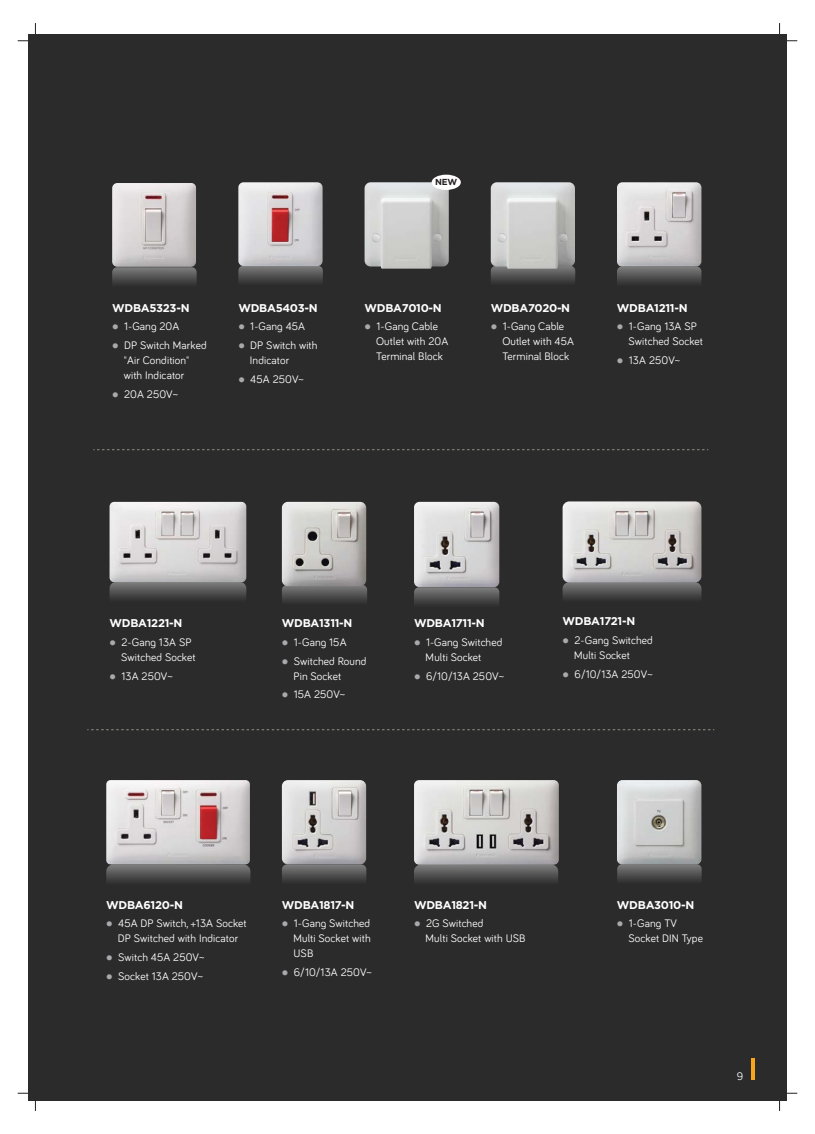
<style>
.page{position:relative;width:815px;height:1134px;background:#fff}
.page>*{position:absolute;margin:0;border:0;box-sizing:border-box;transform-origin:0 0}
.t1{font:11.25px/15px "Bariol";letter-spacing:.01em;color:#fff}
.t2{font:700 11.25px "Gotham";letter-spacing:-.025em;color:#fff}
.t3{font:700 8.75px "Gotham";color:#231f20}
.s1{color:#a7a9ac}
</style>
<div class="page">
<svg style="left:18px;top:23px;width:18px;height:18px"></svg>
<svg style="left:18px;top:1093px;width:18px;height:18px"></svg>
<svg style="left:779px;top:23px;width:18px;height:18px"></svg>
<svg style="left:779px;top:1093px;width:18px;height:18px"></svg>
<div style="left:28px;top:34px;width:759px;height:1066px;background:#2b2b2b"></div>
<svg style="left:87px;top:729px;width:627px;height:1px"></svg>
<svg style="left:93px;top:449px;width:615px;height:1px"></svg>
<hr style="left:751px;top:1059px;width:4px;height:21px;background:#faa41a">
<svg style="left:112px;top:267px;width:85px;height:27px"></svg>
<img style="left:112px;top:183px;width:84px;height:84px">
<svg style="left:238px;top:266px;width:85px;height:27px"></svg>
<img style="left:238px;top:182px;width:85px;height:84px">
<img style="left:106px;top:780px;width:144px;height:84px">
<svg style="left:106px;top:865px;width:144px;height:27px"></svg>
<div style="left:617px;top:267px;width:84px;height:26px;background:linear-gradient(to bottom,#737373,#202020);border-radius:5px"></div>
<img style="left:617px;top:182px;width:84px;height:85px">
<img style="left:110px;top:502px;width:136px;height:80px">
<svg style="left:110px;top:582px;width:136px;height:27px"></svg>
<svg style="left:563px;top:582px;width:138px;height:27px"></svg>
<img style="left:563px;top:501px;width:138px;height:81px">
<svg style="left:282px;top:864px;width:84px;height:27px"></svg>
<img style="left:282px;top:780px;width:84px;height:84px">
<svg style="left:414px;top:587px;width:85px;height:27px"></svg>
<img style="left:414px;top:502px;width:85px;height:85px">
<svg style="left:491px;top:266px;width:84px;height:27px"></svg>
<img style="left:491px;top:182px;width:84px;height:87px">
<img style="left:365px;top:182px;width:84px;height:87px">
<svg style="left:282px;top:585px;width:85px;height:27px"></svg>
<img style="left:282px;top:502px;width:84px;height:84px">
<svg style="left:617px;top:864px;width:85px;height:27px"></svg>
<img style="left:617px;top:780px;width:84px;height:84px">
<div style="left:432px;top:175px;width:29px;height:15px;background:#fff;border-radius:50%"></div>
<img style="left:414px;top:780px;width:145px;height:85px">
<svg style="left:414px;top:865px;width:144px;height:27px"></svg>
<p class="t2" style="left:112px;top:300px;width:79px">WDBA5323-N</p>
<p class="t1" style="left:112px;top:318px;width:69px"><span class="s1">●</span> 1-Gang 20A</p>
<p class="t1" style="left:124px;top:337px;width:84px;text-indent:-12px"><span class="s1">●</span> DP Switch Marked "Air Condition" with Indicator</p>
<p class="t1" style="left:112px;top:386px;width:68px"><span class="s1">●</span> 20A 250V~</p>
<p class="t2" style="left:238px;top:300px;width:81px">WDBA5403-N</p>
<p class="t1" style="left:238px;top:318px;width:68px"><span class="s1">●</span> 1-Gang 45A</p>
<p class="t1" style="left:250px;top:337px;width:69px;text-indent:-12px"><span class="s1">●</span> DP Switch with<br>Indicator</p>
<p class="t1" style="left:238px;top:371px;width:67px"><span class="s1">●</span> 45A 250V~</p>
<p class="t3" style="left:435px;top:176px;width:24px">NEW</p>
<p class="t2" style="left:365px;top:300px;width:79px">WDBA7010-N</p>
<p class="t1" style="left:376px;top:318px;width:74px;text-indent:-12px"><span class="s1">●</span> 1-Gang Cable<br>Outlet with 20A<br>Terminal Block</p>
<p class="t2" style="left:491px;top:300px;width:81px">WDBA7020-N</p>
<p class="t1" style="left:502px;top:318px;width:73px;text-indent:-12px"><span class="s1">●</span> 1-Gang Cable<br>Outlet with 45A<br>Terminal Block</p>
<p class="t2" style="left:617px;top:300px;width:72px">WDBA1211-N</p>
<p class="t1" style="left:629px;top:318px;width:76px;text-indent:-12px"><span class="s1">●</span> 1-Gang 13A SP<br>Switched Socket</p>
<p class="t1" style="left:617px;top:352px;width:65px"><span class="s1">●</span> 13A 250V~</p>
<p class="t2" style="left:110px;top:616px;width:74px">WDBA1221-N</p>
<p class="t1" style="left:121px;top:634px;width:76px;text-indent:-12px"><span class="s1">●</span> 2-Gang 13A SP<br>Switched Socket</p>
<p class="t1" style="left:110px;top:668px;width:65px"><span class="s1">●</span> 13A 250V~</p>
<p class="t2" style="left:282px;top:616px;width:72px">WDBA1311-N</p>
<p class="t1" style="left:282px;top:634px;width:66px"><span class="s1">●</span> 1-Gang 15A</p>
<p class="t1" style="left:293px;top:653px;width:74px;text-indent:-12px"><span class="s1">●</span> Switched Round<br>Pin Socket</p>
<p class="t1" style="left:282px;top:687px;width:65px"><span class="s1">●</span> 15A 250V~</p>
<p class="t2" style="left:414px;top:616px;width:72px">WDBA1711-N</p>
<p class="t1" style="left:426px;top:634px;width:78px;text-indent:-12px"><span class="s1">●</span> 1-Gang Switched<br>Multi Socket</p>
<p class="t1" style="left:414px;top:668px;width:92px"><span class="s1">●</span> 6/10/13A 250V~</p>
<p class="t2" style="left:563px;top:614px;width:74px">WDBA1721-N</p>
<p class="t1" style="left:574px;top:632px;width:80px;text-indent:-12px"><span class="s1">●</span> 2-Gang Switched<br>Multi Socket</p>
<p class="t1" style="left:563px;top:666px;width:92px"><span class="s1">●</span> 6/10/13A 250V~</p>
<p class="t2" style="left:106px;top:897px;width:78px">WDBA6120-N</p>
<p class="t1" style="left:106px;top:915px;width:142px;text-align:center"><span class="s1">●</span> 45A DP Switch, +13A Socket<br>DP Switched with Indicator</p>
<p class="t1" style="left:106px;top:949px;width:100px"><span class="s1">●</span> Switch 45A 250V~</p>
<p class="t1" style="left:106px;top:968px;width:98px"><span class="s1">●</span> Socket 13A 250V~</p>
<p class="t2" style="left:282px;top:897px;width:74px">WDBA1817-N</p>
<p class="t1" style="left:293px;top:915px;width:79px;text-align:justify;text-indent:-12px"><span class="s1">●</span> 1-Gang Switched Multi Socket with USB</p>
<p class="t1" style="left:282px;top:964px;width:92px"><span class="s1">●</span> 6/10/13A 250V~</p>
<p class="t2" style="left:414px;top:897px;width:74px">WDBA1821-N</p>
<p class="t1" style="left:426px;top:915px;width:101px;text-indent:-12px"><span class="s1">●</span> 2G Switched<br>Multi Socket with USB</p>
<p class="t2" style="left:617px;top:897px;width:79px">WDBA3010-N</p>
<p class="t1" style="left:629px;top:915px;width:76px;text-indent:-12px"><span class="s1">●</span> 1-Gang TV<br>Socket DIN Type</p>
<p class="t1" style="left:737px;top:1068px;width:8px">9</p>
</div>
